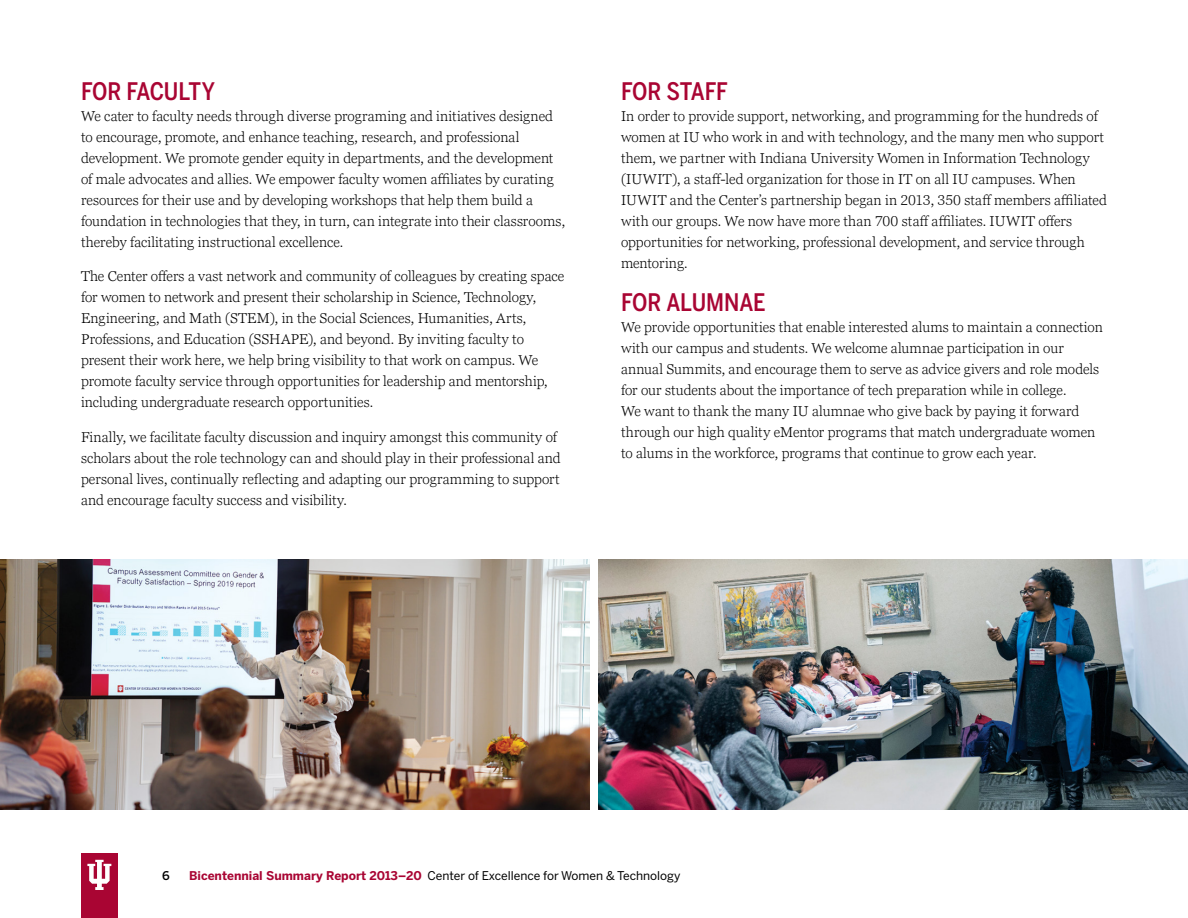
<style>
.page{position:relative;width:1188px;height:918px;background:#fff}
.page>*{position:absolute;margin:0;border:0;box-sizing:border-box;transform-origin:0 0}
.Subhead_style__Red{font:500 24px "Benton Sans Cond";letter-spacing:-.005em;color:#a90533}
.Main_body_text{font:300 14.25px/21px "Georgia Pro";color:#000}
.t1{font:12px "Benton Sans";color:#000}
.t2{font:500 12px "Benton Sans";color:#000}
.s1{font-weight:700;color:#a90533}
</style>
<div class="page">
<div style="left:81px;top:854px;width:37px;height:64px;background:#a90533"></div>
<svg style="left:87px;top:860px;width:24px;height:30px"></svg>
<img style="left:0;top:559px;width:590px;height:251px">
<img style="left:598px;top:559px;width:590px;height:251px">
<h2 class="Subhead_style__Red" style="left:81px;top:76px;width:135px">FOR FACULTY</h2>
<p class="Main_body_text" style="left:81px;top:106px;width:486px">We cater to faculty needs through diverse programing and initiatives designed to encourage, promote, and enhance teaching, research, and professional development. We promote gender equity in departments, and the development of male advocates and allies. We empower faculty women affiliates by curating resources for their use and by developing workshops that help them build a foundation in technologies that they, in turn, can integrate into their classrooms, thereby facilitating instructional excellence.</p>
<p class="Main_body_text" style="left:81px;top:267px;width:485px">The Center offers a vast network and community of colleagues by creating space for women to network and present their scholarship in Science, Technology, Engineering, and Math (STEM), in the Social Sciences, Humanities, Arts, Professions, and Education (SSHAPE), and beyond. By inviting faculty to present their work here, we help bring visibility to that work on campus. We promote faculty service through opportunities for leadership and mentorship, including undergraduate research opportunities.</p>
<p class="Main_body_text" style="left:81px;top:427px;width:481px">Finally, we facilitate faculty discussion and inquiry amongst this community of scholars about the role technology can and should play in their professional and personal lives, continually reflecting and adapting our programming to support and encourage faculty success and visibility.</p>
<h2 class="Subhead_style__Red" style="left:621px;top:76px;width:108px">FOR STAFF</h2>
<p class="Main_body_text" style="left:621px;top:106px;width:488px">In order to provide support, networking, and programming for the hundreds of women at IU who work in and with technology, and the many men who support them, we partner with Indiana University Women in Information Technology (IUWIT), a staff-led organization for those in IT on all IU campuses. When IUWIT and the Center’s partnership began in 2013, 350 staff members affiliated with our groups. We now have more than 700 staff affiliates. IUWIT offers opportunities for networking, professional development, and service through mentoring.</p>
<h2 class="Subhead_style__Red" style="left:621px;top:288px;width:146px">FOR ALUMNAE</h2>
<p class="Main_body_text" style="left:621px;top:318px;width:483px">We provide opportunities that enable interested alums to maintain a connection with our campus and students. We welcome alumnae participation in our annual Summits, and encourage them to serve as advice givers and role models for our students about the importance of tech preparation while in college.<br>We want to thank the many IU alumnae who give back by paying it forward through our high quality eMentor programs that match undergraduate women to alums in the workforce, programs that continue to grow each year.</p>
<p class="t2" style="left:162px;top:868px;width:9px">6</p>
<p class="t1" style="left:189px;top:868px;width:493px"><span class="s1">Bicentennial Summary Report 2013–20</span> Center of Excellence for Women &amp; Technology</p>
</div>
